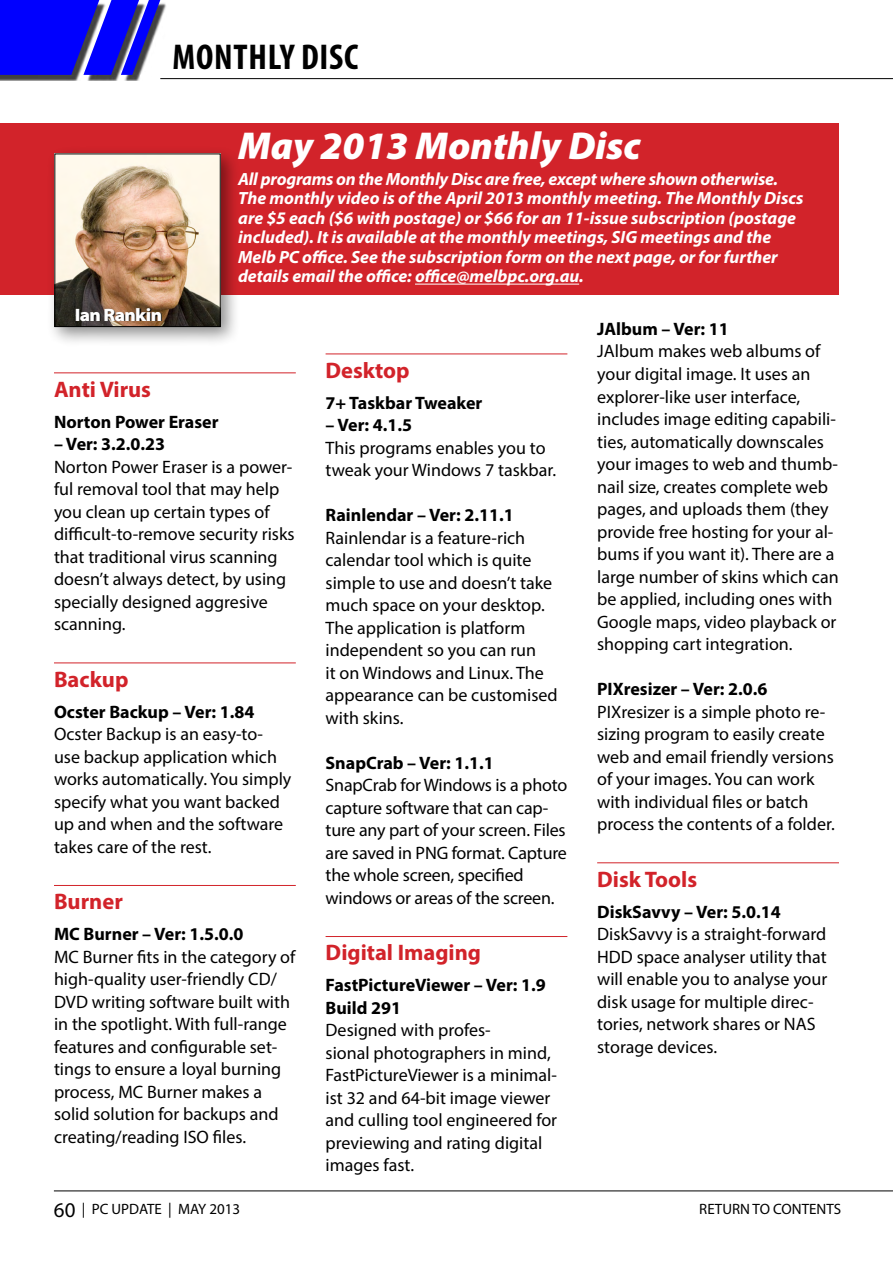
<style>
.page{position:relative;width:893px;height:1263px;background:#fff}
.page>*{position:absolute;margin:0;border:0;box-sizing:border-box;transform-origin:0 0}
.H2_article_heading_w{font:italic 900 39px "Myriad Pro";color:#fff}
.H0_STRAP_page_headin{font:700 condensed 36px "Myriad Pro";letter-spacing:.02em;color:#000}
.monthly_disc_H1{font:700 22.5px "Myriad Pro";color:#d2232a}
.monthly_disc_text_11{font:18px/22.5px "Myriad Pro";color:#000}
.monthly_disc_H2_titl{font:700 18px/22.5px "Myriad Pro";color:#000}
.x_author_white{font:900 semi-expanded 18px "Myriad Pro";letter-spacing:-.04em;color:#fff}
.H3_article_heading_t{font:italic 700 17.7px/19.5px "Myriad Pro";letter-spacing:-.005em;color:#fff}
.t1{font:15px "Myriad Pro";color:#000}
.s1{font-size:21px}
</style>
<div class="page">
<div style="left:0;top:3px;width:167px;height:78px;background:#000;opacity:.75"></div>
<svg style="left:0;top:0;width:160px;height:75px;background:#2222e8"></svg>
<div style="left:0;top:123px;width:839px;height:172px;background:#d2232a"></div>
<hr style="left:415px;top:284px;width:164px;height:1px;background:#fff">
<div style="left:47px;top:146px;width:194px;height:201px;background:#000;opacity:.45"></div>
<img style="left:56px;top:156px;width:163px;height:169px">
<div style="left:54px;top:154px;width:167px;height:173px;border:1px solid #000"></div>
<svg style="left:76px;top:308px;width:86px;height:13px"></svg>
<hr style="left:54px;top:372px;width:242px;height:1px;background:#d2232a">
<hr style="left:54px;top:662px;width:242px;height:1px;background:#d2232a">
<hr style="left:54px;top:885px;width:242px;height:1px;background:#d2232a">
<hr style="left:326px;top:354px;width:241px;height:1px;background:#d2232a">
<hr style="left:326px;top:936px;width:241px;height:1px;background:#d2232a">
<hr style="left:597px;top:862px;width:242px;height:1px;background:#d2232a">
<hr style="left:160px;top:78px;width:733px;height:1px;background:#000">
<hr style="left:54px;top:1190px;width:839px;height:1px;background:#000">
<p class="H0_STRAP_page_headin" style="left:173px;top:34px;width:187px">MONTHLY DISC</p>
<p class="H2_article_heading_w" style="left:238px;top:120px;width:404px">May 2013 Monthly Disc</p>
<p class="H3_article_heading_t" style="left:238px;top:169px;width:541px">All programs on the Monthly Disc are free, except where shown otherwise.</p>
<p class="H3_article_heading_t" style="left:238px;top:188px;width:567px">The monthly video is of the April 2013 monthly meeting. The Monthly Discs are $5 each ($6 with postage) or $66 for an 11-issue subscription (postage included). It is available at the monthly meetings, SIG meetings and the Melb PC office. See the subscription form on the next page, or for further details email the office: office@melbpc.org.au.</p>
<p class="x_author_white" style="left:75px;top:305px;width:89px">Ian Rankin</p>
<p class="monthly_disc_H1" style="left:54px;top:374px;width:99px">Anti Virus</p>
<p class="monthly_disc_H2_titl" style="left:54px;top:410px;width:166px">Norton Power Eraser</p>
<p class="monthly_disc_H2_titl" style="left:54px;top:432px;width:113px">– Ver: 3.2.0.23</p>
<p class="monthly_disc_text_11" style="left:54px;top:455px;width:242px">Norton Power Eraser is a power&shy;ful removal tool that may help you clean up certain types of difficult-to-remove security risks that traditional virus scanning doesn’t always detect, by using specially designed aggresive scanning.</p>
<p class="monthly_disc_H1" style="left:54px;top:664px;width:76px">Backup</p>
<p class="monthly_disc_H2_titl" style="left:54px;top:700px;width:202px">Ocster Backup – Ver: 1.84</p>
<p class="monthly_disc_text_11" style="left:54px;top:723px;width:239px">Ocster Backup is an easy-to&shy;use backup application which works automatically. You simply specify what you want backed up and when and the software takes care of the rest.</p>
<p class="monthly_disc_H1" style="left:54px;top:887px;width:70px">Burner</p>
<p class="monthly_disc_H2_titl" style="left:54px;top:922px;width:191px">MC Burner – Ver: 1.5.0.0</p>
<p class="monthly_disc_text_11" style="left:54px;top:945px;width:243px">MC Burner fits in the category of high-quality user-friendly CD/<br>DVD writing software built with in the spotlight. With full-range features and configurable set&shy;tings to ensure a loyal burning process, MC Burner makes a solid solution for backups and creating/reading ISO files.</p>
<p class="monthly_disc_H1" style="left:326px;top:355px;width:86px">Desktop</p>
<p class="monthly_disc_H2_titl" style="left:326px;top:391px;width:158px">7+ Taskbar Tweaker</p>
<p class="monthly_disc_H2_titl" style="left:326px;top:413px;width:88px">– Ver: 4.1.5</p>
<p class="monthly_disc_text_11" style="left:326px;top:436px;width:232px">This programs enables you to tweak your Windows 7 taskbar.</p>
<p class="monthly_disc_H2_titl" style="left:326px;top:503px;width:190px">Rainlendar – Ver: 2.11.1</p>
<p class="monthly_disc_text_11" style="left:326px;top:526px;width:234px">Rainlendar is a feature-rich calendar tool which is quite simple to use and doesn’t take much space on your desktop.<br>The application is platform independent so you can run<br>it on Windows and Linux. The appearance can be customised with skins.</p>
<p class="monthly_disc_H2_titl" style="left:326px;top:751px;width:170px">SnapCrab – Ver: 1.1.1</p>
<p class="monthly_disc_text_11" style="left:326px;top:774px;width:243px">SnapCrab for Windows is a photo capture software that can cap&shy;ture any part of your screen. Files are saved in PNG format. Capture the whole screen, specified windows or areas of the screen.</p>
<p class="monthly_disc_H1" style="left:326px;top:938px;width:157px">Digital Imaging</p>
<p class="monthly_disc_H2_titl" style="left:326px;top:973px;width:222px">FastPictureViewer – Ver: 1.9<br>Build 291</p>
<p class="monthly_disc_text_11" style="left:326px;top:1019px;width:233px">Designed with profes-<br>sional photographers in mind,<br>FastPictureViewer is a minimal&shy;ist 32 and 64-bit image viewer and culling tool engineered for previewing and rating digital images fast.</p>
<p class="monthly_disc_H2_titl" style="left:597px;top:317px;width:133px">JAlbum – Ver: 11</p>
<p class="monthly_disc_text_11" style="left:597px;top:340px;width:243px">JAlbum makes web albums of your digital image. It uses an explorer-like user interface, includes image editing capabili&shy;ties, automatically downscales your images to web and thumb&shy;nail size, creates complete web pages, and uploads them (they provide free hosting for your al&shy;bums if you want it). There are a large number of skins which can be applied, including ones with<br>Google maps, video playback or shopping cart integration.</p>
<p class="monthly_disc_H2_titl" style="left:597px;top:677px;width:172px">PIXresizer – Ver: 2.0.6</p>
<p class="monthly_disc_text_11" style="left:597px;top:700px;width:239px">PIXresizer is a simple photo re&shy;sizing program to easily create web and email friendly versions of your images. You can work with individual files or batch process the contents of a folder.</p>
<p class="monthly_disc_H1" style="left:597px;top:864px;width:102px">Disk Tools</p>
<p class="monthly_disc_H2_titl" style="left:597px;top:900px;width:185px">DiskSavvy – Ver: 5.0.14</p>
<p class="monthly_disc_text_11" style="left:597px;top:922px;width:232px">DiskSavvy is a straight-forward<br>HDD space analyser utility that will enable you to analyse your disk usage for multiple direc&shy;tories, network shares or NAS storage devices.</p>
<p class="t1" style="left:54px;top:1199px;width:188px"><span class="s1">60</span> | PC UPDATE | MAY 2013</p>
<p class="t1" style="left:699px;top:1199px;width:143px">RETURN TO CONTENTS</p>
</div>
